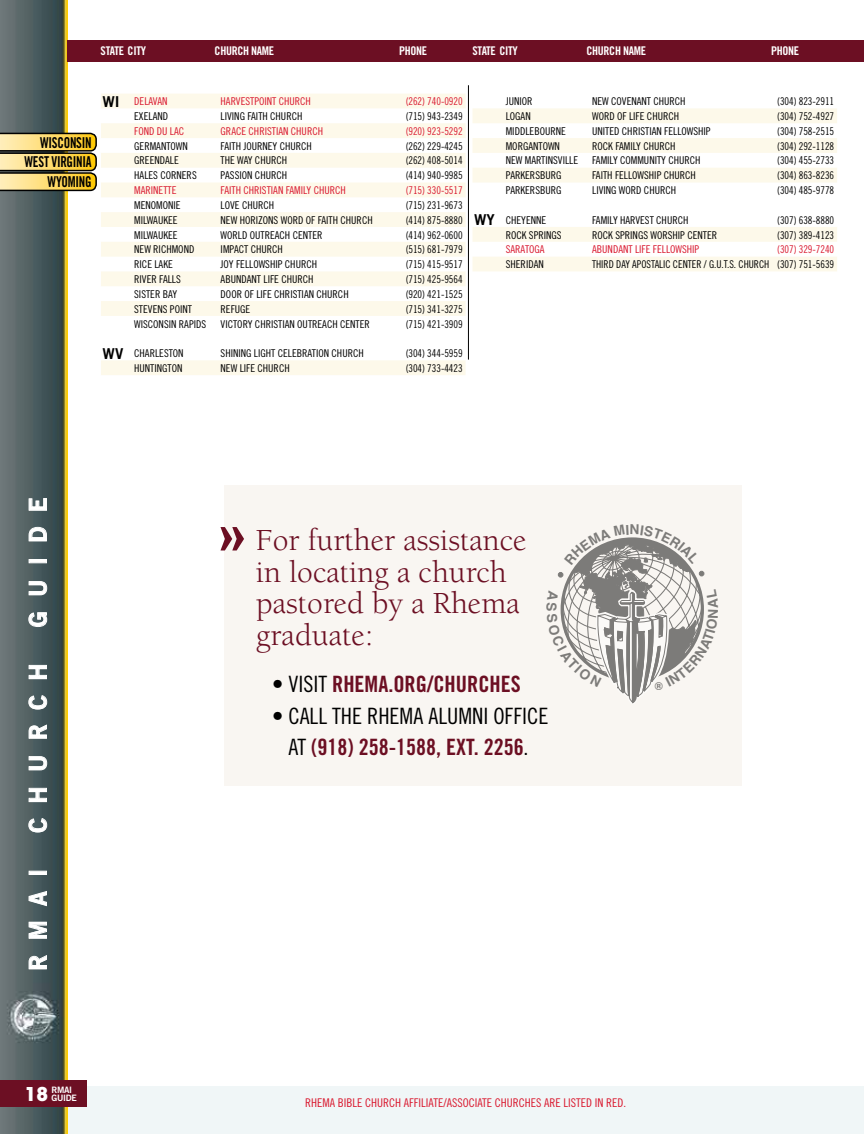
<style>
.page{position:relative;width:864px;height:1134px;background:#fff}
.page>*{position:absolute;margin:0;border:0;box-sizing:border-box;transform-origin:0 0}
.t1{font:31.5px/31.5px "Berkeley";color:#6c0f23}
.t2{font:24px "Trade Gothic Bold Two";letter-spacing:.6em;color:#fff}
.t3{font:22.5px "Trade Gothic Bold Cond Twenty";color:#6c0f23}
.t4{font:22.5px "Trade Gothic Cond Eighteen";color:#000}
.t5{font:15px/19.8px "Trade Gothic Bold Cond Twenty";letter-spacing:-.02em;color:#000;text-align:right;scale:.87 1}
.t6{font:12px "Trade Gothic Cond Eighteen";color:#d9172d}
.t7{font:12px "Trade Gothic Bold Cond Twenty";letter-spacing:-.025em;color:#fff}
.t8{font:700 10.95px "Helvetica";color:#000}
.t9{font:10.8px "Trade Gothic Cond Eighteen";color:#000}
.t10{font:10.8px "Trade Gothic Cond Eighteen";color:#d9172d}
.t11{font:10.8px "Trade Gothic Cond Eighteen";color:#000;scale:.96 1}
.t12{font:8.85px/7.5px "Trade Gothic Bold Two";letter-spacing:-.04em;color:#fff}
.s1{font-family:"Trade Gothic";font-weight:700;font-size:15px;color:#000}
.s2{font-family:"Trade Gothic";font-weight:700;font-size:15px}
.s3{font-family:"ITC Avant Garde MM 740 750";font-size:18.9px}
.s4{font-family:"Trade Gothic Cond Eighteen";color:#000}
</style>
<div class="page">
<div style="left:68px;top:1087px;width:796px;height:47px;background:#f0f6f7"></div>
<img style="left:0;top:0;width:67px;height:1134px">
<svg style="left:28px;top:955px;width:19px;height:15px"></svg>
<svg style="left:28px;top:921px;width:19px;height:18px"></svg>
<svg style="left:28px;top:891px;width:19px;height:15px"></svg>
<div style="left:29px;top:871px;width:17px;height:3px;border:1px solid #fff"></div>
<svg style="left:28px;top:818px;width:19px;height:15px"></svg>
<svg style="left:28px;top:788px;width:19px;height:14px"></svg>
<svg style="left:28px;top:756px;width:19px;height:15px"></svg>
<svg style="left:28px;top:724px;width:19px;height:15px"></svg>
<svg style="left:28px;top:695px;width:19px;height:15px"></svg>
<svg style="left:28px;top:665px;width:19px;height:14px"></svg>
<svg style="left:28px;top:612px;width:19px;height:15px"></svg>
<svg style="left:28px;top:581px;width:19px;height:15px"></svg>
<div style="left:29px;top:560px;width:17px;height:3px;border:1px solid #fff"></div>
<svg style="left:28px;top:527px;width:19px;height:15px"></svg>
<svg style="left:28px;top:498px;width:19px;height:13px"></svg>
<div style="left:0;top:1080px;width:87px;height:27px;background:#6c0f23"></div>
<svg style="left:0;top:133px;width:97px;height:58px;background:#d3b85f"></svg>
<div style="left:225px;top:485px;width:517px;height:301px;background:#f9f6f2"></div>
<svg style="left:220px;top:527px;width:24px;height:23px"></svg>
<div style="left:68px;top:40px;width:796px;height:22px;background:#6c0f23"></div>
<hr style="left:468px;top:85px;width:1px;height:275px;background:#000">
<svg style="left:101px;top:94px;width:365px;height:281px"></svg>
<svg style="left:473px;top:108px;width:364px;height:163px"></svg>
<svg style="left:557px;top:537px;width:148px;height:167px"></svg>
<p class="t7" style="left:101px;top:44px;width:47px">STATE CITY</p>
<p class="t7" style="left:215px;top:44px;width:61px">CHURCH NAME</p>
<p class="t7" style="left:399px;top:44px;width:30px">PHONE</p>
<p class="t7" style="left:473px;top:44px;width:47px">STATE CITY</p>
<p class="t7" style="left:587px;top:44px;width:61px">CHURCH NAME</p>
<p class="t7" style="left:771px;top:44px;width:30px">PHONE</p>
<h3 class="t5" style="left:25px;top:132px;width:79px">WISCONSIN<br>WEST VIRGINIA<br>WYOMING</h3>
<p class="t10" style="left:103px;top:95px;width:66px"><span class="s1">WI</span> DELAVAN</p>
<p class="t10" style="left:221px;top:95px;width:92px">HARVESTPOINT CHURCH</p>
<p class="t10" style="left:406px;top:95px;width:59px">(262) 740-0920</p>
<p class="t9" style="left:134px;top:110px;width:35px">EXELAND</p>
<p class="t9" style="left:221px;top:110px;width:83px">LIVING FAITH CHURCH</p>
<p class="t9" style="left:406px;top:110px;width:59px">(715) 943-2349</p>
<p class="t10" style="left:134px;top:125px;width:52px">FOND DU LAC</p>
<p class="t10" style="left:221px;top:125px;width:104px">GRACE CHRISTIAN CHURCH</p>
<p class="t10" style="left:406px;top:125px;width:59px">(920) 923-5292</p>
<p class="t9" style="left:134px;top:139px;width:55px">GERMANTOWN</p>
<p class="t9" style="left:221px;top:139px;width:93px">FAITH JOURNEY CHURCH</p>
<p class="t9" style="left:406px;top:139px;width:59px">(262) 229-4245</p>
<p class="t9" style="left:134px;top:154px;width:46px">GREENDALE</p>
<p class="t9" style="left:221px;top:154px;width:68px">THE WAY CHURCH</p>
<p class="t9" style="left:406px;top:154px;width:59px">(262) 408-5014</p>
<p class="t9" style="left:134px;top:169px;width:64px">HALES CORNERS</p>
<p class="t9" style="left:221px;top:169px;width:68px">PASSION CHURCH</p>
<p class="t9" style="left:406px;top:169px;width:59px">(414) 940-9985</p>
<p class="t10" style="left:134px;top:184px;width:44px">MARINETTE</p>
<p class="t10" style="left:221px;top:184px;width:127px">FAITH CHRISTIAN FAMILY CHURCH</p>
<p class="t10" style="left:406px;top:184px;width:59px">(715) 330-5517</p>
<p class="t9" style="left:134px;top:199px;width:48px">MENOMONIE</p>
<p class="t9" style="left:221px;top:199px;width:55px">LOVE CHURCH</p>
<p class="t9" style="left:406px;top:199px;width:59px">(715) 231-9673</p>
<p class="t9" style="left:134px;top:214px;width:45px">MILWAUKEE</p>
<p class="t9" style="left:221px;top:214px;width:154px">NEW HORIZONS WORD OF FAITH CHURCH</p>
<p class="t9" style="left:406px;top:214px;width:59px">(414) 875-8880</p>
<p class="t9" style="left:134px;top:228px;width:45px">MILWAUKEE</p>
<p class="t9" style="left:221px;top:228px;width:103px">WORLD OUTREACH CENTER</p>
<p class="t9" style="left:406px;top:228px;width:59px">(414) 962-0600</p>
<p class="t9" style="left:134px;top:243px;width:62px">NEW RICHMOND</p>
<p class="t9" style="left:221px;top:243px;width:64px">IMPACT CHURCH</p>
<p class="t9" style="left:406px;top:243px;width:59px">(515) 681-7979</p>
<p class="t9" style="left:134px;top:258px;width:40px">RICE LAKE</p>
<p class="t9" style="left:221px;top:258px;width:98px">JOY FELLOWSHIP CHURCH</p>
<p class="t9" style="left:406px;top:258px;width:59px">(715) 415-9517</p>
<p class="t9" style="left:134px;top:273px;width:48px">RIVER FALLS</p>
<p class="t9" style="left:221px;top:273px;width:94px">ABUNDANT LIFE CHURCH</p>
<p class="t9" style="left:406px;top:273px;width:59px">(715) 425-9564</p>
<p class="t9" style="left:134px;top:288px;width:44px">SISTER BAY</p>
<p class="t9" style="left:221px;top:288px;width:130px">DOOR OF LIFE CHRISTIAN CHURCH</p>
<p class="t9" style="left:406px;top:288px;width:59px">(920) 421-1525</p>
<p class="t9" style="left:134px;top:302px;width:59px">STEVENS POINT</p>
<p class="t9" style="left:221px;top:302px;width:31px">REFUGE</p>
<p class="t9" style="left:406px;top:302px;width:59px">(715) 341-3275</p>
<p class="t9" style="left:134px;top:317px;width:74px">WISCONSIN RAPIDS</p>
<p class="t9" style="left:221px;top:317px;width:151px">VICTORY CHRISTIAN OUTREACH CENTER</p>
<p class="t9" style="left:406px;top:317px;width:59px">(715) 421-3909</p>
<p class="t9" style="left:103px;top:347px;width:83px"><span class="s2">WV</span> CHARLESTON</p>
<p class="t9" style="left:221px;top:347px;width:145px">SHINING LIGHT CELEBRATION CHURCH</p>
<p class="t9" style="left:406px;top:347px;width:59px">(304) 344-5959</p>
<p class="t9" style="left:134px;top:362px;width:50px">HUNTINGTON</p>
<p class="t9" style="left:221px;top:362px;width:71px">NEW LIFE CHURCH</p>
<p class="t9" style="left:406px;top:362px;width:59px">(304) 733-4423</p>
<p class="t9" style="left:506px;top:95px;width:28px">JUNIOR</p>
<p class="t9" style="left:592px;top:95px;width:95px">NEW COVENANT CHURCH</p>
<p class="t9" style="left:777px;top:95px;width:59px">(304) 823-2911</p>
<p class="t9" style="left:506px;top:110px;width:27px">LOGAN</p>
<p class="t9" style="left:592px;top:110px;width:88px">WORD OF LIFE CHURCH</p>
<p class="t9" style="left:777px;top:110px;width:59px">(304) 752-4927</p>
<p class="t9" style="left:506px;top:125px;width:62px">MIDDLEBOURNE</p>
<p class="t9" style="left:592px;top:125px;width:120px">UNITED CHRISTIAN FELLOWSHIP</p>
<p class="t9" style="left:777px;top:125px;width:59px">(304) 758-2515</p>
<p class="t9" style="left:506px;top:139px;width:56px">MORGANTOWN</p>
<p class="t9" style="left:592px;top:139px;width:85px">ROCK FAMILY CHURCH</p>
<p class="t9" style="left:777px;top:139px;width:59px">(304) 292-1128</p>
<p class="t9" style="left:506px;top:154px;width:74px">NEW MARTINSVILLE</p>
<p class="t9" style="left:592px;top:154px;width:110px">FAMILY COMMUNITY CHURCH</p>
<p class="t9" style="left:777px;top:154px;width:59px">(304) 455-2733</p>
<p class="t9" style="left:506px;top:169px;width:57px">PARKERSBURG</p>
<p class="t9" style="left:592px;top:169px;width:105px">FAITH FELLOWSHIP CHURCH</p>
<p class="t9" style="left:777px;top:169px;width:59px">(304) 863-8236</p>
<p class="t9" style="left:506px;top:184px;width:57px">PARKERSBURG</p>
<p class="t9" style="left:592px;top:184px;width:85px">LIVING WORD CHURCH</p>
<p class="t9" style="left:777px;top:184px;width:59px">(304) 485-9778</p>
<p class="t9" style="left:474px;top:214px;width:74px"><span class="s2">WY</span> CHEYENNE</p>
<p class="t9" style="left:592px;top:214px;width:98px">FAMILY HARVEST CHURCH</p>
<p class="t9" style="left:777px;top:214px;width:59px">(307) 638-8880</p>
<p class="t9" style="left:506px;top:228px;width:57px">ROCK SPRINGS</p>
<p class="t9" style="left:592px;top:228px;width:127px">ROCK SPRINGS WORSHIP CENTER</p>
<p class="t9" style="left:777px;top:228px;width:59px">(307) 389-4123</p>
<p class="t10" style="left:506px;top:243px;width:40px">SARATOGA</p>
<p class="t10" style="left:592px;top:243px;width:109px">ABUNDANT LIFE FELLOWSHIP</p>
<p class="t10" style="left:777px;top:243px;width:59px">(307) 329-7240</p>
<p class="t9" style="left:506px;top:258px;width:40px">SHERIDAN</p>
<p class="t11" style="left:592px;top:258px;width:254px">THIRD DAY APOSTALIC CENTER / G.U.T.S. CHURCH (307) 751-5639</p>
<h2 class="t2" style="left:23px;top:627px;width:131px;rotate:-90deg">GUIDE</h2>
<h2 class="t2" style="left:23px;top:833px;width:171px;rotate:-90deg">CHURCH</h2>
<h2 class="t2" style="left:23px;top:971px;width:103px;rotate:-90deg">RMAI</h2>
<p class="t12" style="left:25px;top:1086px;width:53px;text-indent:27px">RMAI<br><span class="s3">18</span> GUIDE</p>
<h1 class="t1" style="left:256px;top:525px;width:272px">For further assistance in locating a church pastored by a Rhema graduate:</h1>
<h3 class="t3" style="left:272px;top:671px;width:250px"><span class="s4">• VISIT</span> RHEMA.ORG/CHURCHES</h3>
<h3 class="t4" style="left:272px;top:702px;width:278px">• CALL THE RHEMA ALUMNI OFFICE</h3>
<h3 class="t3" style="left:288px;top:734px;width:242px"><span class="s4">AT</span> (918) 258-1588, EXT. 2256<span class="s4">.</span></h3>
<p class="t8" style="left:655px;top:678px;width:9px">®</p>
<p class="t6" style="left:305px;top:1096px;width:322px">RHEMA BIBLE CHURCH AFFILIATE/ASSOCIATE CHURCHES ARE LISTED IN RED.</p>
</div>
